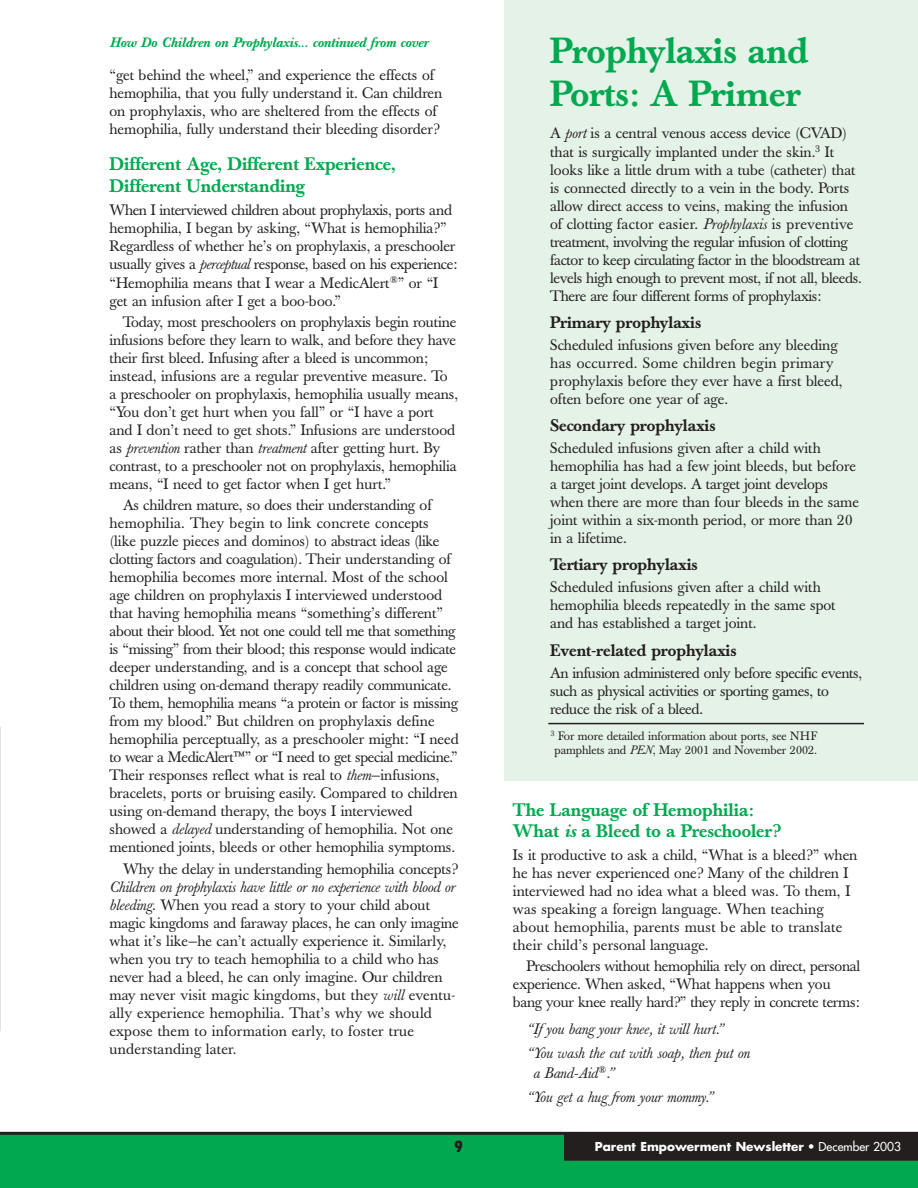
<style>
.page{position:relative;width:918px;height:1188px;background:#fff}
.page>*{position:absolute;margin:0;border:0;box-sizing:border-box;transform-origin:0 0}
.t1{font:500 36px/43.2px "Baskerville";color:#00a94f}
.t2{font:500 18px/21.6px "Baskerville";color:#00a94f}
.t3{font:500 16.5px "Baskerville";color:#231f1f}
.t4{font:15px/18px "Baskerville";color:#231f1f}
.t5{font:15px/18px "Baskerville";letter-spacing:-.02em;color:#231f1f}
.t6{font:italic 15px/24.5px "Baskerville";color:#231f1f}
.t7{font:800 condensed 15px "Futura";color:#231f1f}
.t8{font:italic 13.5px "Baskerville Book Med";color:#00a94f}
.t9{font:12px/14.4px "Baskerville";letter-spacing:-.005em;color:#231f1f;text-align:center}
.t10{font:700 12px "Futura";color:#fff}
.s1{font-style:italic}
.s2{font-family:"Baskerville Book Med";font-weight:400;font-style:italic}
.s3{font-weight:400}
</style>
<div class="page">
<div style="left:0;top:1133px;width:918px;height:55px;background:#00a94f"></div>
<div style="left:564px;top:1135px;width:354px;height:26px;background:#231f1f"></div>
<hr style="left:0;top:1132px;width:918px;height:3px;background:#231f1f">
<svg style="left:0;top:727px;width:1px;height:304px"></svg>
<div style="left:504px;top:0;width:414px;height:780px;background:#e4f2e7"></div>
<hr style="left:548px;top:723px;width:316px;height:1px;background:#231f1f">
<p class="t8" style="left:110px;top:37px;width:321px">How Do Children on Prophylaxis... continued from cover</p>
<h1 class="t1" style="left:550px;top:33px;width:260px">Prophylaxis and<br>Ports: A Primer</h1>
<p class="t4" style="left:550px;top:124px;width:299px;line-height:19.5px">A <span class="s1">port</span> is a central venous access device (CVAD) that is surgically implanted under the skin.<sup>3</sup> It</p>
<p class="t5" style="left:550px;top:163px;width:313px">looks like a little drum with a tube (catheter) that is connected directly to a vein in the body. Ports allow direct access to veins, making the infusion of clotting factor easier. <span class="s1">Prophylaxis</span> is preventive treatment, involving the regular infusion of clotting factor to keep circulating factor in the bloodstream at levels high enough to prevent most, if not all, bleeds.<br>There are four different forms of prophylaxis:</p>
<p class="t3" style="left:550px;top:316px;width:153px">Primary prophylaxis</p>
<p class="t4" style="left:550px;top:338px;width:294px">Scheduled infusions given before any bleeding has occurred. Some children begin primary prophylaxis before they ever have a first bleed, often before one year of age.</p>
<p class="t3" style="left:550px;top:419px;width:167px">Secondary prophylaxis</p>
<p class="t4" style="left:550px;top:441px;width:310px">Scheduled infusions given after a child with hemophilia has had a few joint bleeds, but before a target joint develops. A target joint develops when there are more than four bleeds in the same joint within a six-month period, or more than 20 in a lifetime.</p>
<p class="t3" style="left:550px;top:558px;width:149px">Tertiary prophylaxis</p>
<p class="t4" style="left:550px;top:580px;width:287px">Scheduled infusions given after a child with hemophilia bleeds repeatedly in the same spot and has established a target joint.</p>
<p class="t3" style="left:550px;top:644px;width:188px">Event-related prophylaxis</p>
<p class="t5" style="left:550px;top:665px;width:314px">An infusion administered only before specific events, such as physical activities or sporting games, to reduce the risk of a bleed.</p>
<p class="t9" style="left:551px;top:730px;width:268px"><sup>3</sup> For more detailed information about ports, see NHF pamphlets and <span class="s1">PEN</span>, May 2001 and November 2002.</p>
<p class="t4" style="left:110px;top:67px;width:334px">“get behind the wheel,” and experience the effects of hemophilia, that you fully understand it. Can children on prophylaxis, who are sheltered from the effects of hemophilia, fully understand their bleeding disorder?</p>
<p class="t2" style="left:110px;top:155px;width:288px">Different Age, Different Experience,<br>Different Understanding</p>
<p class="t5" style="left:110px;top:202px;width:349px">When I interviewed children about prophylaxis, ports and hemophilia, I began by asking, “What is hemophilia?” Regardless of whether he’s on prophylaxis, a preschooler usually gives a <span class="s1">perceptual</span> response, based on his experience:</p>
<p class="t4" style="left:109px;top:276px;width:330px">“Hemophilia means that I wear a MedicAlert<sup>®</sup>” or “I get an infusion after I get a boo-boo.”</p>
<p class="t4" style="left:109px;top:315px;width:350px;text-indent:14px">Today, most preschoolers on prophylaxis begin routine infusions before they learn to walk, and before they have their first bleed. Infusing after a bleed is uncommon; instead, infusions are a regular preventive measure. To a preschooler on prophylaxis, hemophilia usually means, “You don’t get hurt when you fall” or “I have a port and I don’t need to get shots.” Infusions are understood as <span class="s1">prevention</span> rather than <span class="s1">treatment</span> after getting hurt. By contrast, to a preschooler not on prophylaxis, hemophilia means, “I need to get factor when I get hurt.”</p>
<p class="t4" style="left:110px;top:498px;width:351px;text-indent:14px">As children mature, so does their understanding of hemophilia. They begin to link concrete concepts (like puzzle pieces and dominos) to abstract ideas (like clotting factors and coagulation). Their understanding of hemophilia becomes more internal. Most of the school age children on prophylaxis I interviewed understood that having hemophilia means “something’s different” about their blood. Yet not one could tell me that something is “missing” from their blood; this response would indicate deeper understanding, and is a concept that school age children using on-demand therapy readily communicate.<br>To them, hemophilia means “a protein or factor is missing from my blood.” But children on prophylaxis define hemophilia perceptually, as a preschooler might: “I need to wear a MedicAlert™” or “I need to get special medicine.” Their responses reflect what is real to <span class="s1">them</span>—infusions, bracelets, ports or bruising easily. Compared to children using on-demand therapy, the boys I interviewed showed a <span class="s1">delayed</span> understanding of hemophilia. Not one mentioned joints, bleeds or other hemophilia symptoms.</p>
<p class="t4" style="left:123px;top:861px;width:336px">Why the delay in understanding hemophilia concepts?</p>
<p class="t4" style="left:110px;top:879px;width:351px"><span class="s1">Children on prophylaxis have little or no experience with blood or bleeding</span>. When you read a story to your child about magic kingdoms and faraway places, he can only imagine what it’s like—he can’t actually experience it. Similarly, when you try to teach hemophilia to a child who has never had a bleed, he can only imagine. Our children may never visit magic kingdoms, but they <span class="s1">will</span> eventu&shy;ally experience hemophilia. That’s why we should expose them to information early, to foster true understanding later.</p>
<p class="t2" style="left:513px;top:801px;width:270px">The Language of Hemophilia:<br>What <span class="s2">is</span> a Bleed to a Preschooler?</p>
<p class="t4" style="left:513px;top:848px;width:346px">Is it productive to ask a child, “What is a bleed?” when he has never experienced one? Many of the children I interviewed had no idea what a bleed was. To them, I was speaking a foreign language. When teaching about hemophilia, parents must be able to translate their child’s personal language.</p>
<p class="t5" style="left:513px;top:959px;width:349px;text-indent:14px">Preschoolers without hemophilia rely on direct, personal experience. When asked, “What happens when you bang your knee really hard?” they reply in concrete terms:</p>
<p class="t6" style="left:526px;top:1018px;width:225px">“Ifyou bang your knee, it will hurt.” “You wash the cut with soap, then put on</p>
<p class="t6" style="left:526px;top:1062px;width:188px;text-indent:7px">a Band-Aid<sup>®</sup>.”<br>“You get a hug from your mommy.”</p>
<p class="t7" style="left:454px;top:1140px;width:11px">9</p>
<p class="t10" style="left:595px;top:1141px;width:308px">Parent Empowerment Newsletter <span class="s3">• December 2003</span></p>
</div>
